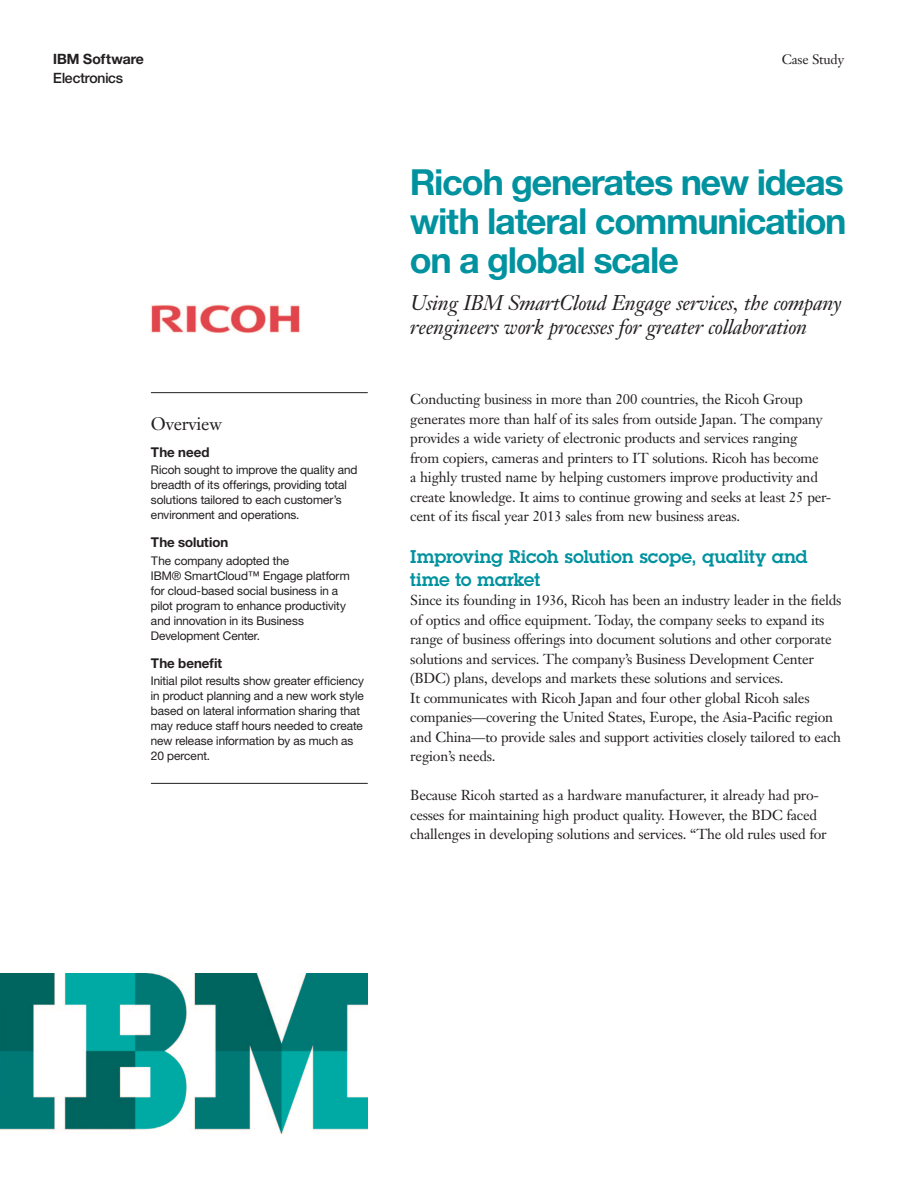
<style>
.page{position:relative;width:918px;height:1188px;background:#fff}
.page>*{position:absolute;margin:0;border:0;box-sizing:border-box;transform-origin:0 0}
.t1{font:700 36px/39px "Helv Neuefor IBM";letter-spacing:-.02em;color:#00929f;text-align:justify}
.t2{font:italic 21px/24px "Janson Text LT Pro";letter-spacing:-.015em;color:#231f20}
.t3{font:600 18px/22.5px "Lubalinfor IBM";color:#00929f}
.t4{font:18px "Janson Text LT Pro";letter-spacing:-.015em;color:#231f20}
.t5{font:14.25px/19.5px "Janson Text LT Pro";letter-spacing:-.015em;color:#231f20}
.t6{font:700 14.25px/18.8px "Helv Neuefor IBM";color:#231f20}
.t7{font:700 13.5px "Helv Neuefor IBM";color:#231f20}
.t8{font:13.5px "Janson Text LT Pro";letter-spacing:-.015em;color:#231f20}
.t9{font:12px/15px "Helv Neuefor IBM";color:#231f20}
.s1{font-weight:500}
</style>
<div class="page">
<img style="left:0;top:973px;width:368px;height:161px">
<hr style="left:151px;top:392px;width:217px;height:1px;background:#231f20">
<hr style="left:151px;top:783px;width:217px;height:1px;background:#231f20">
<img style="left:150px;top:304px;width:150px;height:29px">
<p class="t6" style="left:53px;top:49px;width:92px">IBM Software<br><span class="s1">Electronics</span></p>
<p class="t8" style="left:782px;top:51px;width:64px">Case Study</p>
<h2 class="t4" style="left:151px;top:412px;width:73px">Overview</h2>
<p class="t7" style="left:151px;top:444px;width:60px">The need</p>
<p class="t9" style="left:151px;top:462px;width:208px">Ricoh sought to improve the quality and breadth of its offerings, providing total solutions tailored to each customer’s environment and operations.</p>
<p class="t7" style="left:151px;top:534px;width:79px">The solution</p>
<p class="t9" style="left:151px;top:553px;width:200px">The company adopted the<br>IBM® SmartCloud™ Engage platform for cloud-based social business in a pilot program to enhance productivity and innovation in its Business<br>Development Center.</p>
<p class="t7" style="left:151px;top:655px;width:73px">The benefit</p>
<p class="t9" style="left:151px;top:673px;width:215px">Initial pilot results show greater efficiency in product planning and a new work style based on lateral information sharing that may reduce staff hours needed to create new release information by as much as 20 percent.</p>
<h1 class="t1" style="left:410px;top:162px;width:437px">Ricoh generates new ideas with lateral communication on a global scale</h1>
<h2 class="t2" style="left:410px;top:291px;width:433px">Using IBM SmartCloud Engage services, the company reengineers work processes for greater collaboration</h2>
<p class="t5" style="left:410px;top:389px;width:423px">Conducting business in more than 200 countries, the Ricoh Group generates more than half of its sales from outside Japan. The company provides a wide variety of electronic products and services ranging<br>from copiers, cameras and printers to IT solutions. Ricoh has become<br>a highly trusted name by helping customers improve productivity and create knowledge. It aims to continue growing and seeks at least 25 per&shy;cent of its fiscal year 2013 sales from new business areas.</p>
<h2 class="t3" style="left:410px;top:545px;width:399px">Improving Ricoh solution scope, quality and time to market</h2>
<p class="t5" style="left:410px;top:591px;width:433px">Since its founding in 1936, Ricoh has been an industry leader in the fields of optics and office equipment. Today, the company seeks to expand its range of business offerings into document solutions and other corporate solutions and services. The company’s Business Development Center (BDC) plans, develops and markets these solutions and services.<br>It communicates with Ricoh Japan and four other global Ricoh sales companies—covering the United States, Europe, the Asia-Pacific region and China—to provide sales and support activities closely tailored to each region’s needs.</p>
<p class="t5" style="left:410px;top:786px;width:418px">Because Ricoh started as a hardware manufacturer, it already had pro&shy;cesses for maintaining high product quality. However, the BDC faced challenges in developing solutions and services. “The old rules used for</p>
</div>
